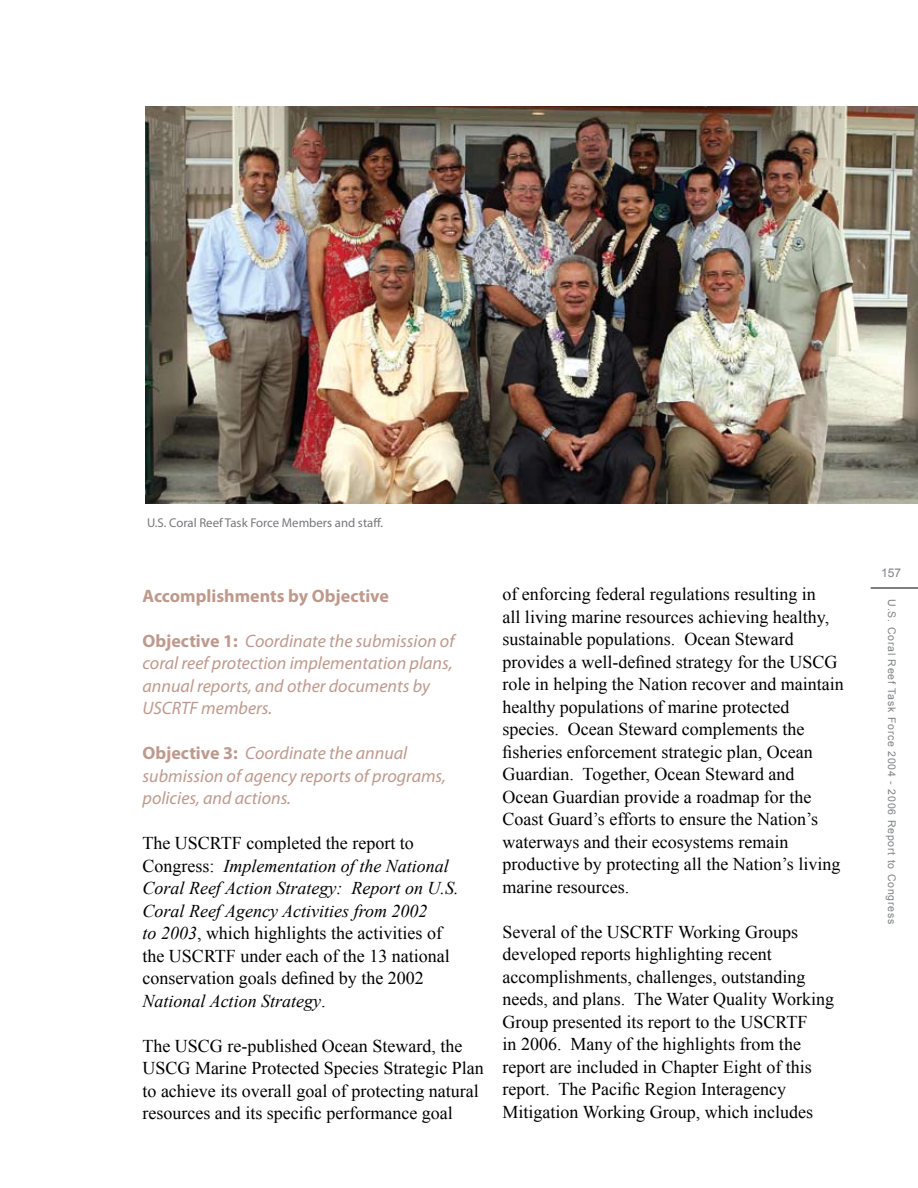
<style>
.page{position:relative;width:918px;height:1188px;background:#fff}
.page>*{position:absolute;margin:0;border:0;box-sizing:border-box;transform-origin:0 0}
.t1{font:18px/22.5px "Times New Roman";color:#000}
.t2{font:italic 18px/22.5px "Myriad Pro";color:#be9a8d}
.t3{font:700 18px "Myriad Pro";color:#be9a8d}
.t4{font:italic 18px "Times New Roman";color:#000}
.t5{font:12.75px "Myriad Pro";color:#77787b}
.t6{font:12px "Arial";color:#808285}
.t7{font:10.5px "Arial";letter-spacing:.075em;color:#808285}
.s1{font-weight:700;font-style:normal}
.s2{font-style:italic}
.s3{font-style:normal}
</style>
<div class="page">
<hr style="left:871px;top:588px;width:47px;height:1px;background:#000">
<img style="left:146px;top:106px;width:772px;height:398px">
<p class="t5" style="left:147px;top:515px;width:238px">U.S. Coral Reef Task Force Members and staff.</p>
<p class="t3" style="left:142px;top:584px;width:248px">Accomplishments by Objective</p>
<p class="t2" style="left:142px;top:629px;width:313px"><span class="s1">Objective 1:</span> Coordinate the submission of coral reef protection implementation plans, annual reports, and other documents by USCRTF members.</p>
<p class="t2" style="left:142px;top:741px;width:305px"><span class="s1">Objective 3:</span> Coordinate the annual submission of agency reports of programs, policies, and actions.</p>
<p class="t1" style="left:142px;top:831px;width:318px">The USCRTF completed the report to Congress: <span class="s2">Implementation of the National Coral Reef Action Strategy: Report on U.S.<br>Coral Reef Agency Activities from 2002<br>to 2003</span>, which highlights the activities of the USCRTF under each of the 13 national</p>
<p class="t1" style="left:142px;top:966px;width:283px">conservation goals defined by the 2002</p>
<p class="t4" style="left:142px;top:990px;width:185px">National Action Strategy<span class="s3">.</span></p>
<p class="t1" style="left:142px;top:1034px;width:343px">The USCG re-published Ocean Steward, the<br>USCG Marine Protected Species Strategic Plan to achieve its overall goal of protecting natural</p>
<p class="t1" style="left:142px;top:1101px;width:312px">resources and its specific performance goal</p>
<p class="t1" style="left:502px;top:583px;width:328px">of enforcing federal regulations resulting in all living marine resources achieving healthy, sustainable populations. Ocean Steward</p>
<p class="t1" style="left:502px;top:650px;width:336px">provides a well-defined strategy for the USCG</p>
<p class="t1" style="left:502px;top:673px;width:343px">role in helping the Nation recover and maintain healthy populations of marine protected species. Ocean Steward complements the</p>
<p class="t1" style="left:502px;top:740px;width:312px">fisheries enforcement strategic plan, Ocean</p>
<p class="t1" style="left:502px;top:763px;width:339px">Guardian. Together, Ocean Steward and Ocean Guardian provide a roadmap for the Coast Guard’s efforts to ensure the Nation’s waterways and their ecosystems remain productive by protecting all the Nation’s living marine resources.</p>
<p class="t1" style="left:502px;top:920px;width:333px">Several of the USCRTF Working Groups developed reports highlighting recent accomplishments, challenges, outstanding needs, and plans. The Water Quality Working Group presented its report to the USCRTF<br>in 2006. Many of the highlights from the report are included in Chapter Eight of this</p>
<p class="t1" style="left:502px;top:1078px;width:285px">report. The Pacific Region Interagency</p>
<p class="t1" style="left:502px;top:1100px;width:312px">Mitigation Working Group, which includes</p>
<p class="t6" style="left:881px;top:566px;width:22px">157</p>
<p class="t7" style="left:898px;top:599px;width:326px;rotate:90deg">U.S. Coral Reef Task Force 2004 - 2006 Report to Congress</p>
</div>
